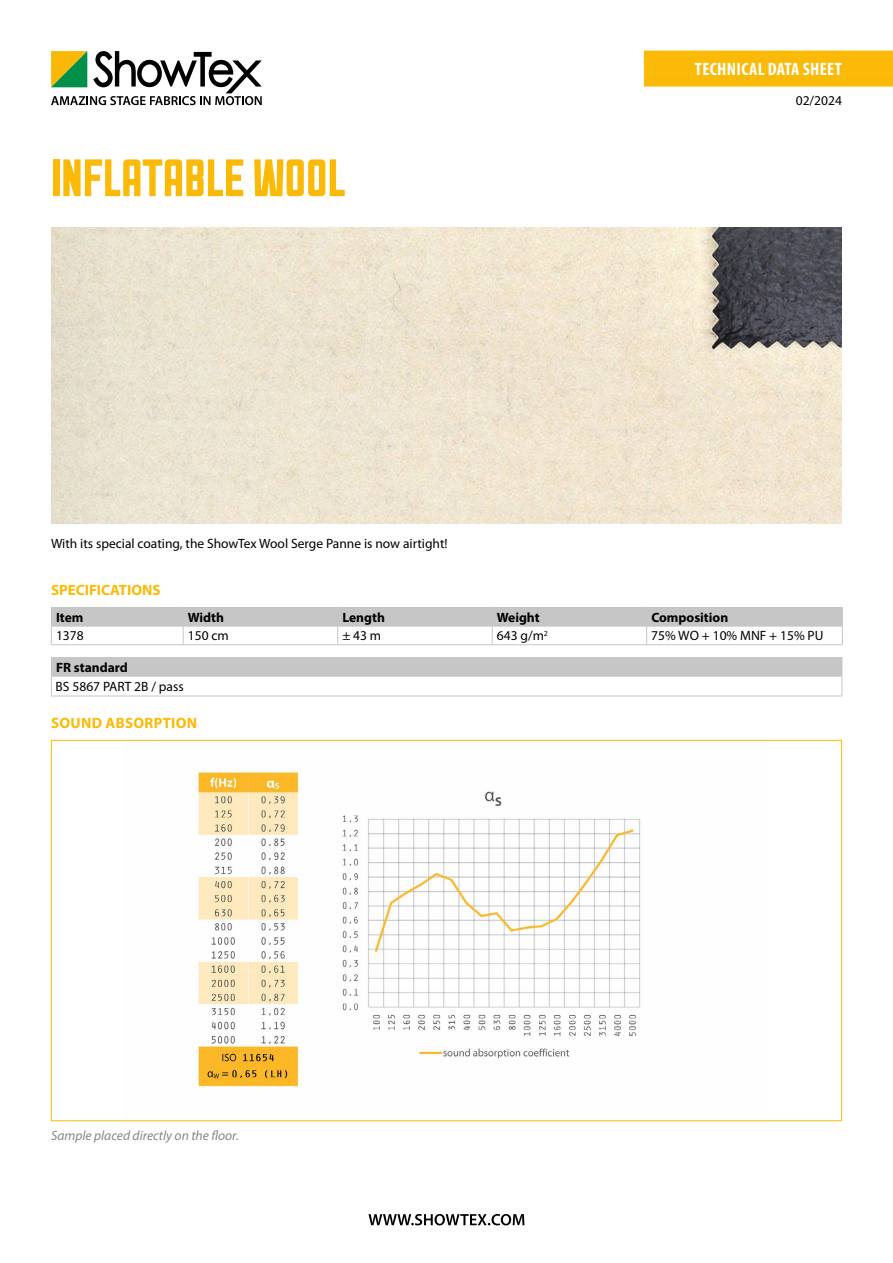
<style>
.page{position:relative;width:893px;height:1263px;background:#fff}
.page>*{position:absolute;margin:0;border:0;box-sizing:border-box;transform-origin:0 0}
.t1{font:52.5px "Sullivan Show Tex";letter-spacing:.01em;color:#fbba07}
.t2{font:700 condensed 18px "Myriad Pro";letter-spacing:.02em;color:#fff}
.t3{font:700 15px "Myriad Pro";letter-spacing:.015em;color:#fbba07}
.t4{font:13.5px "Myriad Pro";color:#000}
.t5{font:700 13.5px "Myriad Pro";color:#000}
.t6{font:italic 13.5px "Myriad Pro";color:#878787}
</style>
<div class="page">
<svg style="left:51px;top:51px;width:211px;height:54px"></svg>
<svg style="left:368px;top:1214px;width:156px;height:11px"></svg>
<div style="left:644px;top:73px;width:249px;height:14px;background:#fbba07"></div>
<div style="left:644px;top:51px;width:249px;height:22px;background:#fbba07"></div>
<svg style="left:51px;top:607px;width:792px;height:37px"></svg>
<hr style="left:51px;top:644px;width:132px;height:1px;background:#c6c6c6">
<hr style="left:183px;top:644px;width:155px;height:1px;background:#c6c6c6">
<hr style="left:338px;top:644px;width:154px;height:1px;background:#c6c6c6">
<hr style="left:492px;top:644px;width:155px;height:1px;background:#c6c6c6">
<hr style="left:647px;top:644px;width:196px;height:1px;background:#c6c6c6">
<div style="left:51px;top:658px;width:791px;height:18px;background:#c6c6c6"></div>
<hr style="left:51px;top:657px;width:791px;height:1px;background:#c6c6c6">
<hr style="left:51px;top:676px;width:791px;height:1px;background:#c6c6c6">
<svg style="left:51px;top:677px;width:1px;height:19px"></svg>
<svg style="left:842px;top:658px;width:1px;height:38px"></svg>
<hr style="left:51px;top:696px;width:791px;height:1px;background:#c6c6c6">
<img style="left:197px;top:772px;width:444px;height:315px">
<img style="left:51px;top:227px;width:791px;height:297px">
<h2 class="t2" style="left:695px;top:58px;width:148px">TECHNICAL DATA SHEET</h2>
<h1 class="t1" style="left:51px;top:149px;width:296px">INFLATABLE WOOL</h1>
<p class="t4" style="left:796px;top:92px;width:48px">02/2024</p>
<p class="t4" style="left:51px;top:535px;width:398px">With its special coating, the ShowTex Wool Serge Panne is now airtight!</p>
<p class="t3" style="left:51px;top:580px;width:111px">SPECIFICATIONS</p>
<p class="t5" style="left:56px;top:608px;width:29px">Item</p>
<p class="t5" style="left:188px;top:608px;width:38px">Width</p>
<p class="t5" style="left:342px;top:608px;width:44px">Length</p>
<p class="t5" style="left:497px;top:608px;width:44px">Weight</p>
<p class="t5" style="left:651px;top:608px;width:78px">Composition</p>
<p class="t4" style="left:56px;top:628px;width:29px">1378</p>
<p class="t4" style="left:188px;top:628px;width:42px">150 cm</p>
<p class="t4" style="left:342px;top:628px;width:40px">± 43 m</p>
<p class="t4" style="left:497px;top:628px;width:53px">643 g/m<sup>2</sup></p>
<p class="t4" style="left:651px;top:628px;width:174px">75% WO + 10% MNF + 15% PU</p>
<p class="t5" style="left:56px;top:659px;width:73px">FR standard</p>
<p class="t4" style="left:56px;top:678px;width:130px">BS 5867 PART 2B / pass</p>
<p class="t3" style="left:51px;top:713px;width:148px">SOUND ABSORPTION</p>
<p class="t6" style="left:51px;top:1127px;width:189px">Sample placed directly on the floor.</p>
</div>
